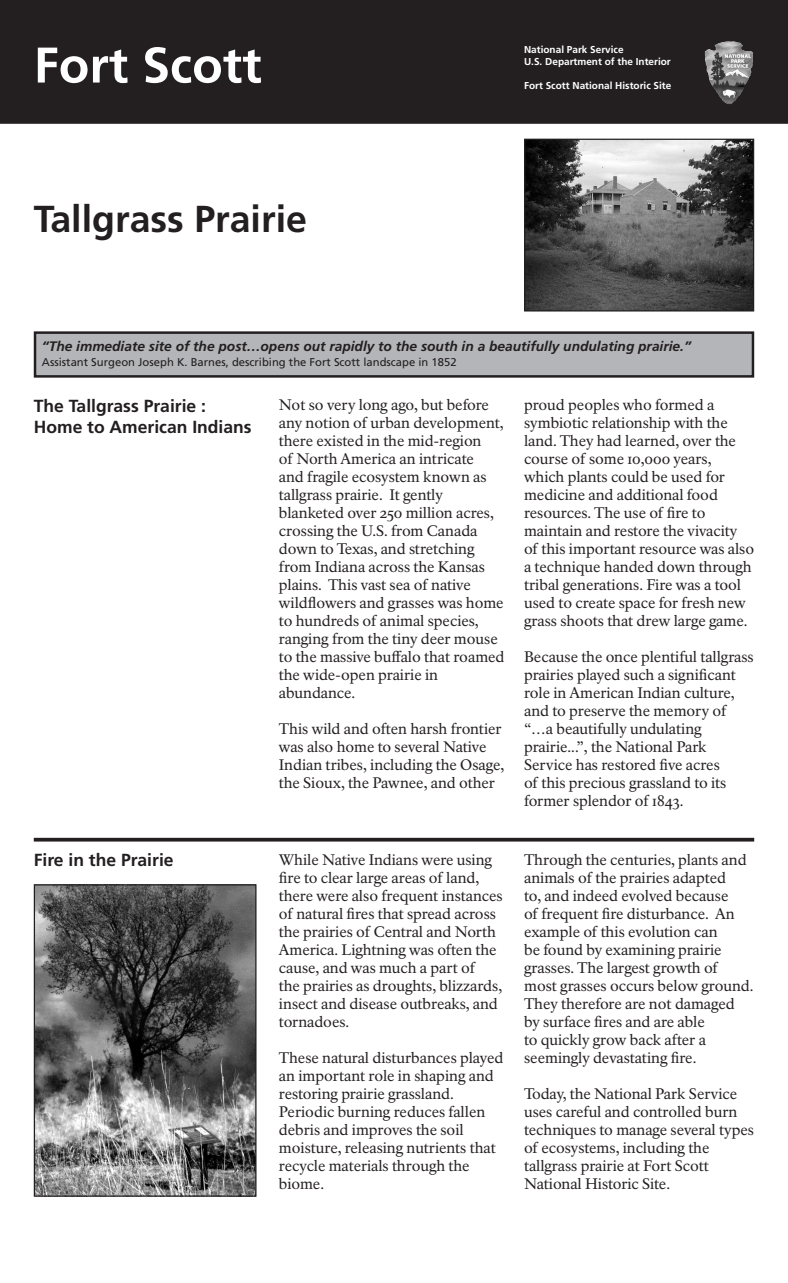
<style>
.page{position:relative;width:788px;height:1283px;background:#fff}
.page>*{position:absolute;margin:0;border:0;box-sizing:border-box;transform-origin:0 0}
.t1{font:700 50px "Frutiger";color:#fff}
.t2{font:700 37.5px "Frutiger";color:#231f20}
.t3{font:700 17.5px/21px "Frutiger";color:#231f20}
.t4{font:15px/18px "NPS Rawlinson";letter-spacing:-.005em;color:#231f20}
.t5{font:italic 700 13.75px "Frutiger";color:#231f20}
.t6{font:11.25px "Frutiger";color:#231f20}
.t7{font:700 10px/12px "Frutiger";color:#fff}
</style>
<div class="page">
<div style="left:0;top:0;width:788px;height:124px;background:#231f20"></div>
<div style="left:35px;top:333px;width:717px;height:43px;background:#b4b5b8"></div>
<div style="left:34px;top:331px;width:720px;height:46px;border:2px solid #231f20"></div>
<img style="left:526px;top:141px;width:226px;height:168px">
<div style="left:524px;top:139px;width:230px;height:172px;border:1px solid #231f20"></div>
<svg style="left:34px;top:837px;width:720px;height:4px;background:#504d4d"></svg>
<img style="left:36px;top:886px;width:218px;height:308px">
<div style="left:34px;top:884px;width:222px;height:312px;border:1px solid #231f20"></div>
<img style="left:705px;top:42px;width:47px;height:61px">
<div style="left:703px;top:40px;width:51px;height:65px;border:1px solid #231f20"></div>
<svg style="left:106px;top:978px;width:3px;height:4px"></svg>
<p class="t1" style="left:34px;top:36px;width:229px">Fort Scott</p>
<p class="t7" style="left:524px;top:43px;width:148px">National Park Service<br>U.S. Department of the Interior</p>
<p class="t7" style="left:524px;top:79px;width:149px">Fort Scott National Historic Site</p>
<p class="t2" style="left:34px;top:197px;width:275px">Tallgrass Prairie</p>
<p class="t5" style="left:42px;top:338px;width:650px">“The immediate site of the post…opens out rapidly to the south in a beautifully undulating prairie.”</p>
<p class="t6" style="left:42px;top:356px;width:416px">Assistant Surgeon Joseph K. Barnes, describing the Fort Scott landscape in 1852</p>
<p class="t4" style="left:279px;top:397px;width:227px">Not so very long ago, but before any notion of urban development, there existed in the mid-region<br>of North America an intricate<br>and fragile ecosystem known as tallgrass prairie. It gently blanketed over 250 million acres, crossing the U.S. from Canada down to Texas, and stretching from Indiana across the Kansas plains. This vast sea of native wildflowers and grasses was home to hundreds of animal species, ranging from the tiny deer mouse to the massive buffalo that roamed the wide-open prairie in abundance.</p>
<p class="t4" style="left:279px;top:721px;width:227px">This wild and often harsh frontier was also home to several Native Indian tribes, including the Osage, the Sioux, the Pawnee, and other</p>
<p class="t3" style="left:34px;top:395px;width:219px">The Tallgrass Prairie :<br>Home to American Indians</p>
<p class="t4" style="left:524px;top:397px;width:231px">proud peoples who formed a symbiotic relationship with the land. They had learned, over the course of some 10,000 years, which plants could be used for medicine and additional food resources. The use of fire to maintain and restore the vivacity of this important resource was also a technique handed down through tribal generations. Fire was a tool used to create space for fresh new grass shoots that drew large game.</p>
<p class="t4" style="left:524px;top:649px;width:231px">Because the once plentiful tallgrass prairies played such a significant role in American Indian culture, and to preserve the memory of “…a beautifully undulating prairie...”, the National Park<br>Service has restored five acres<br>of this precious grassland to its former splendor of 1843.</p>
<p class="t3" style="left:34px;top:849px;width:141px">Fire in the Prairie</p>
<p class="t4" style="left:279px;top:852px;width:225px">While Native Indians were using fire to clear large areas of land, there were also frequent instances of natural fires that spread across the prairies of Central and North<br>America. Lightning was often the cause, and was much a part of<br>the prairies as droughts, blizzards, insect and disease outbreaks, and tornadoes.</p>
<p class="t4" style="left:279px;top:1050px;width:226px">These natural disturbances played an important role in shaping and restoring prairie grassland.<br>Periodic burning reduces fallen debris and improves the soil moisture, releasing nutrients that recycle materials through the biome.</p>
<p class="t4" style="left:524px;top:852px;width:231px">Through the centuries, plants and animals of the prairies adapted<br>to, and indeed evolved because<br>of frequent fire disturbance. An example of this evolution can<br>be found by examining prairie grasses. The largest growth of most grasses occurs below ground.<br>They therefore are not damaged by surface fires and are able<br>to quickly grow back after a seemingly devastating fire.</p>
<p class="t4" style="left:524px;top:1086px;width:231px">Today, the National Park Service uses careful and controlled burn techniques to manage several types of ecosystems, including the tallgrass prairie at Fort Scott<br>National Historic Site.</p>
</div>
